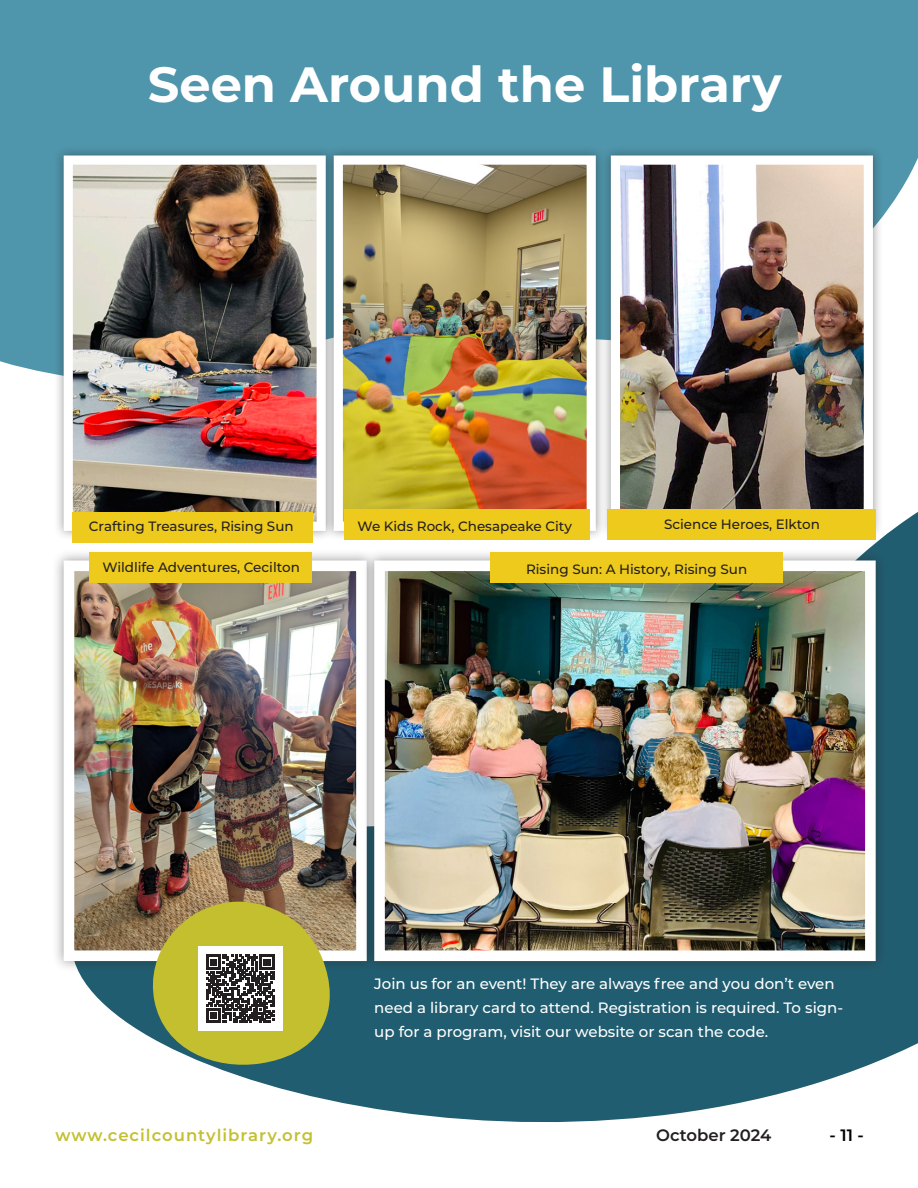
<style>
.page{position:relative;width:918px;height:1188px;background:#fff}
.page>*{position:absolute;margin:0;border:0;box-sizing:border-box;transform-origin:0 0}
.t1{font:700 49.5px "Montserrat";color:#fff}
.t2{font:600 16.5px "Montserrat";letter-spacing:.06em;color:#c4c031}
.t3{font:600 16.5px "Montserrat";color:#231f20}
.t4{font:600 16.5px "Montserrat";color:#000}
.t5{font:500 15px/24px "Montserrat";color:#fff}
.t6{font:500 13.5px "Montserrat";color:#231f20}
</style>
<div class="page">
<div style="left:0;top:0;width:918px;height:374px;background:#4f95ab"></div>
<svg style="left:72px;top:512px;width:846px;height:611px;fill:#215d70"></svg>
<div style="left:52px;top:549px;width:326px;height:424px;background:#231f20;opacity:.45"></div>
<img style="left:76px;top:573px;width:279px;height:376px">
<div style="left:64px;top:561px;width:303px;height:400px;border:11px solid #fff"></div>
<div style="left:363px;top:549px;width:525px;height:424px;background:#231f20;opacity:.45"></div>
<img style="left:386px;top:573px;width:478px;height:376px">
<div style="left:374px;top:561px;width:502px;height:400px;border:11px solid #fff"></div>
<div style="left:54px;top:146px;width:282px;height:395px;background:#231f20;opacity:.45"></div>
<img style="left:74px;top:166px;width:242px;height:355px">
<div style="left:64px;top:156px;width:262px;height:375px;border:9px solid #fff"></div>
<div style="left:324px;top:146px;width:282px;height:395px;background:#231f20;opacity:.45"></div>
<img style="left:344px;top:166px;width:242px;height:344px">
<div style="left:334px;top:156px;width:262px;height:375px;border:9px solid #fff"></div>
<div style="left:601px;top:146px;width:282px;height:395px;background:#231f20;opacity:.45"></div>
<img style="left:621px;top:166px;width:242px;height:344px">
<div style="left:611px;top:156px;width:262px;height:375px;border:9px solid #fff"></div>
<svg style="left:145px;top:897px;width:193px;height:173px"></svg>
<div style="left:72px;top:512px;width:241px;height:30px;background:#edca1c"></div>
<div style="left:89px;top:553px;width:223px;height:30px;background:#edca1c"></div>
<div style="left:490px;top:553px;width:293px;height:30px;background:#edca1c"></div>
<div style="left:607px;top:510px;width:269px;height:30px;background:#edca1c"></div>
<div style="left:344px;top:510px;width:246px;height:30px;background:#edca1c"></div>
<p class="t1" style="left:148px;top:49px;width:635px">Seen Around the Library</p>
<p class="t6" style="left:89px;top:517px;width:206px">Crafting Treasures, Rising Sun</p>
<p class="t6" style="left:358px;top:517px;width:216px">We Kids Rock, Chesapeake City</p>
<p class="t6" style="left:664px;top:515px;width:157px">Science Heroes, Elkton</p>
<p class="t6" style="left:102px;top:558px;width:199px">Wildlife Adventures, Cecilton</p>
<p class="t6" style="left:526px;top:559px;width:223px">Rising Sun: A History, Rising Sun</p>
<p class="t5" style="left:374px;top:971px;width:470px">Join us for an event! They are always free and you don’t even need a library card to attend. Registration is required. To sign&shy;up for a program, visit our website or scan the code.</p>
<p class="t2" style="left:55px;top:1123px;width:259px">www.cecilcountylibrary.org</p>
<p class="t3" style="left:656px;top:1123px;width:117px">October 2024</p>
<p class="t4" style="left:830px;top:1123px;width:36px">- 11 -</p>
</div>
